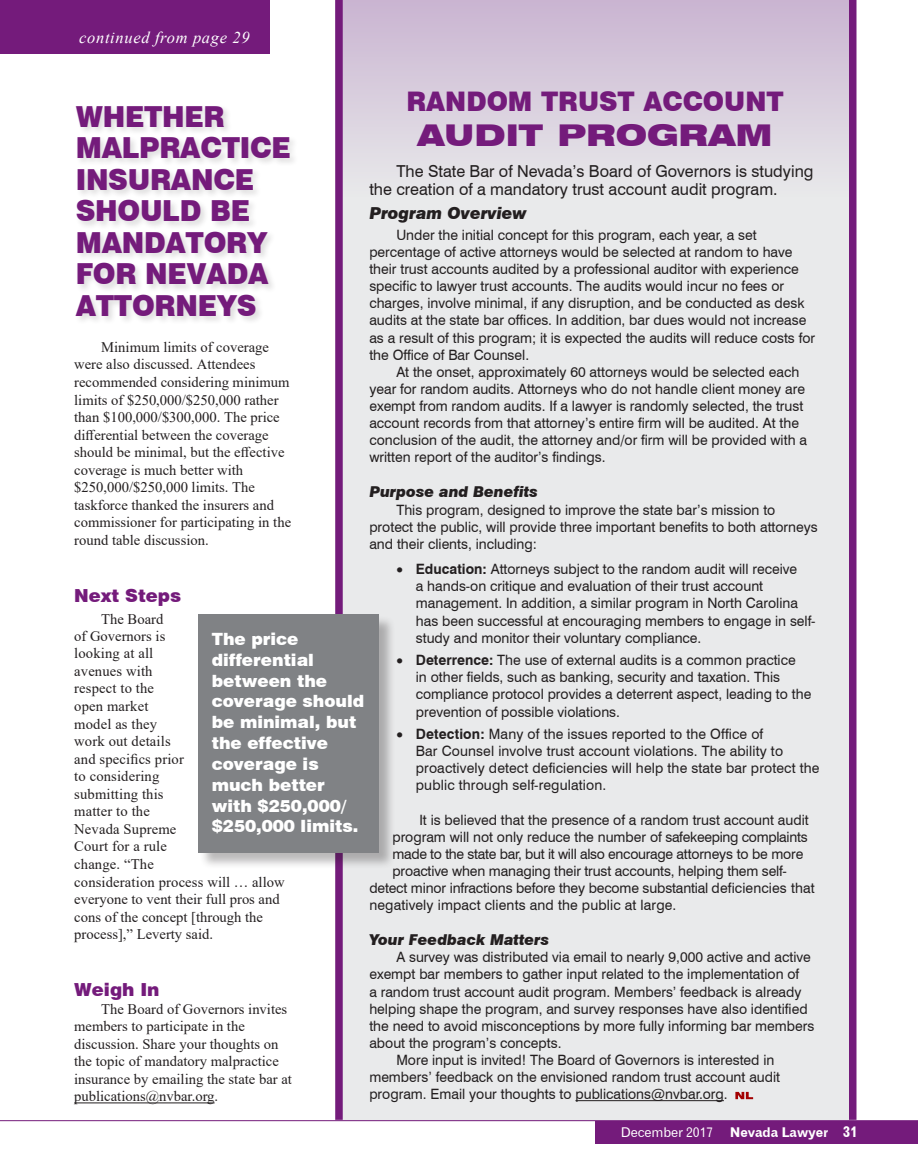
<style>
.page{position:relative;width:918px;height:1175px;background:#fff}
.page>*{position:absolute;margin:0;border:0;box-sizing:border-box;transform-origin:0 0}
.t1{font:900 expanded 30px "Swiss 721 BT";color:#741b7b}
.t2{font:900 28.95px/31.5px "Swiss 721 BT";letter-spacing:-.01em;color:#741b7b;scale:.96 1}
.t3{font:900 27px "Swiss 721 BT";color:#741b7b;scale:.96 1}
.t4{font:900 18px "Swiss 721 BT";color:#741b7b}
.t5{font:900 16.95px/20.9px "Swiss 721 BT";color:#fff}
.t6{font:16.5px/17.2px "Swiss 721 BT";color:#231f20}
.t7{font:italic 16.5px "Times New Roman";letter-spacing:.04em;color:#fff}
.t8{font:italic 900 16.5px "Swiss 721 BT";color:#231f20}
.t9{font:italic 900 15px "Swiss 721 BT";color:#231f20}
.t10{font:14.7px/17.5px "Times New Roman";color:#231f20}
.t11{font:14.25px/17.1px "Swiss 721 BT";color:#231f20}
.t12{font:14.25px "Swiss 721 BT";letter-spacing:-.02em;color:#231f20}
.t13{font:13.5px "Gothic 720 BT Roman B";letter-spacing:-.01em;color:#fff}
.s1{font-weight:700}
.s2{font-family:"Gothic 720 BT Bold B"}
.s3{font-family:"Gothic 720 BT Bold B";font-size:15px}
</style>
<div class="page">
<div style="left:335px;top:0;width:518px;height:1120px;background:#e9eaeb"></div>
<hr style="left:0;top:1120px;width:918px;height:1px;background:#741b7b">
<div style="left:596px;top:1121px;width:322px;height:22px;background:#741b7b"></div>
<div style="left:0;top:0;width:270px;height:54px;background:#741b7b"></div>
<div style="left:74px;top:104px;width:225px;height:221px;background:#231f20;opacity:.15"></div>
<div style="left:335px;top:0;width:518px;height:242px;background:linear-gradient(to bottom,#cab6d2,#edf2ee)"></div>
<div style="left:849px;top:0;width:7px;height:1119px;background:#741b7b"></div>
<hr style="left:575px;top:1100px;width:149px;height:1px;background:#231f20">
<svg style="left:735px;top:1091px;width:18px;height:8px"></svg>
<div style="left:335px;top:0;width:8px;height:1119px;background:#741b7b"></div>
<div style="left:199px;top:615px;width:196px;height:254px;background:#231f20;opacity:.31"></div>
<div style="left:199px;top:614px;width:180px;height:239px;background:#808285"></div>
<hr style="left:74px;top:1102px;width:141px;height:1px;background:#231f20">
<p class="t7" style="left:79px;top:26px;width:172px">continued from page 29</p>
<p class="t3" style="left:406px;top:85px;width:395px">RANDOM TRUST ACCOUNT</p>
<p class="t1" style="left:418px;top:117px;width:356px">AUDIT PROGRAM</p>
<p class="t6" style="left:369px;top:163px;width:446px;text-indent:27px">The State Bar of Nevada’s Board of Governors is studying the creation of a mandatory trust account audit program.</p>
<p class="t8" style="left:369px;top:203px;width:159px">Program Overview</p>
<p class="t11" style="left:369px;top:226px;width:447px;text-indent:27px">Under the initial concept for this program, each year, a set percentage of active attorneys would be selected at random to have their trust accounts audited by a professional auditor with experience specific to lawyer trust accounts. The audits would incur no fees or charges, involve minimal, if any disruption, and be conducted as desk audits at the state bar offices. In addition, bar dues would not increase as a result of this program; it is expected the audits will reduce costs for the Office of Bar Counsel.</p>
<p class="t11" style="left:369px;top:363px;width:439px;text-indent:27px">At the onset, approximately 60 attorneys would be selected each year for random audits. Attorneys who do not handle client money are exempt from random audits. If a lawyer is randomly selected, the trust account records from that attorney’s entire firm will be audited. At the conclusion of the audit, the attorney and/or firm will be provided with a written report of the auditor’s findings.</p>
<p class="t9" style="left:369px;top:483px;width:170px">Purpose and Benefits</p>
<p class="t11" style="left:369px;top:501px;width:450px;text-indent:27px">This program, designed to improve the state bar’s mission to protect the public, will provide three important benefits to both attorneys and their clients, including:</p>
<p class="t11" style="left:416px;top:560px;width:401px;text-indent:-20px">• <span class="s1">Education:</span> Attorneys subject to the random audit will receive<br>a hands-on critique and evaluation of their trust account management. In addition, a similar program in North Carolina has been successful at encouraging members to engage in self&shy;study and monitor their voluntary compliance.</p>
<p class="t11" style="left:416px;top:651px;width:397px;text-indent:-20px">• <span class="s1">Deterrence:</span> The use of external audits is a common practice<br>in other fields, such as banking, security and taxation. This compliance protocol provides a deterrent aspect, leading to the prevention of possible violations.</p>
<p class="t11" style="left:416px;top:725px;width:405px;text-indent:-20px">• <span class="s1">Detection:</span> Many of the issues reported to the Office of<br>Bar Counsel involve trust account violations. The ability to proactively detect deficiencies will help the state bar protect the public through self-regulation.</p>
<p class="t11" style="left:419px;top:810px;width:391px">It is believed that the presence of a random trust account audit</p>
<p class="t11" style="left:392px;top:828px;width:417px">program will not only reduce the number of safekeeping complaints</p>
<p class="t12" style="left:392px;top:845px;width:413px">made to the state bar, but it will also encourage attorneys to be more</p>
<p class="t11" style="left:392px;top:862px;width:396px">proactive when managing their trust accounts, helping them self-</p>
<p class="t11" style="left:369px;top:879px;width:447px">detect minor infractions before they become substantial deficiencies that</p>
<p class="t11" style="left:369px;top:896px;width:309px">negatively impact clients and the public at large.</p>
<p class="t9" style="left:369px;top:930px;width:181px">Your Feedback Matters</p>
<p class="t11" style="left:369px;top:948px;width:447px;text-indent:27px">A survey was distributed via email to nearly 9,000 active and active exempt bar members to gather input related to the implementation of<br>a random trust account audit program. Members’ feedback is already helping shape the program, and survey responses have also identified the need to avoid misconceptions by more fully informing bar members about the program’s concepts.</p>
<p class="t11" style="left:369px;top:1051px;width:412px;text-indent:27px">More input is invited! The Board of Governors is interested in members’ feedback on the envisioned random trust account audit program. Email your thoughts to publications@nvbar.org.</p>
<p class="t2" style="left:76px;top:100px;width:226px">WHETHER<br>MALPRACTICE<br>INSURANCE<br>SHOULD BE<br>MANDATORY<br>FOR NEVADA<br>ATTORNEYS</p>
<p class="t10" style="left:74px;top:338px;width:218px;text-indent:27px">Minimum limits of coverage were also discussed. Attendees recommended considering minimum limits of $250,000/$250,000 rather than $100,000/$300,000. The price differential between the coverage should be minimal, but the effective coverage is much better with $250,000/$250,000 limits. The taskforce thanked the insurers and commissioner for participating in the round table discussion.</p>
<p class="t4" style="left:74px;top:584px;width:108px">Next Steps</p>
<p class="t10" style="left:74px;top:610px;width:212px;text-indent:27px">The Board<br>of Governors is<br>looking at all<br>avenues with<br>respect to the<br>open market<br>model as they<br>work out details<br>and specifics prior<br>to considering<br>submitting this<br>matter to the<br>Nevada Supreme<br>Court for a rule<br>change. “The<br>consideration process will … allow everyone to vent their full pros and cons of the concept [through the process],” Leverty said.</p>
<p class="t5" style="left:212px;top:628px;width:154px">The price differential between the coverage should be minimal, but the effective coverage is much better with $250,000/</p>
<p class="t5" style="left:212px;top:815px;width:148px">$250,000 limits.</p>
<p class="t4" style="left:74px;top:978px;width:87px">Weigh In</p>
<p class="t10" style="left:74px;top:999px;width:219px;text-indent:27px">The Board of Governors invites members to participate in the discussion. Share your thoughts on the topic of mandatory malpractice insurance by emailing the state bar at publications@nvbar.org.</p>
<p class="t13" style="left:621px;top:1124px;width:239px">December 2017 <span class="s2">Nevada Lawyer</span> <span class="s3">31</span></p>
</div>
